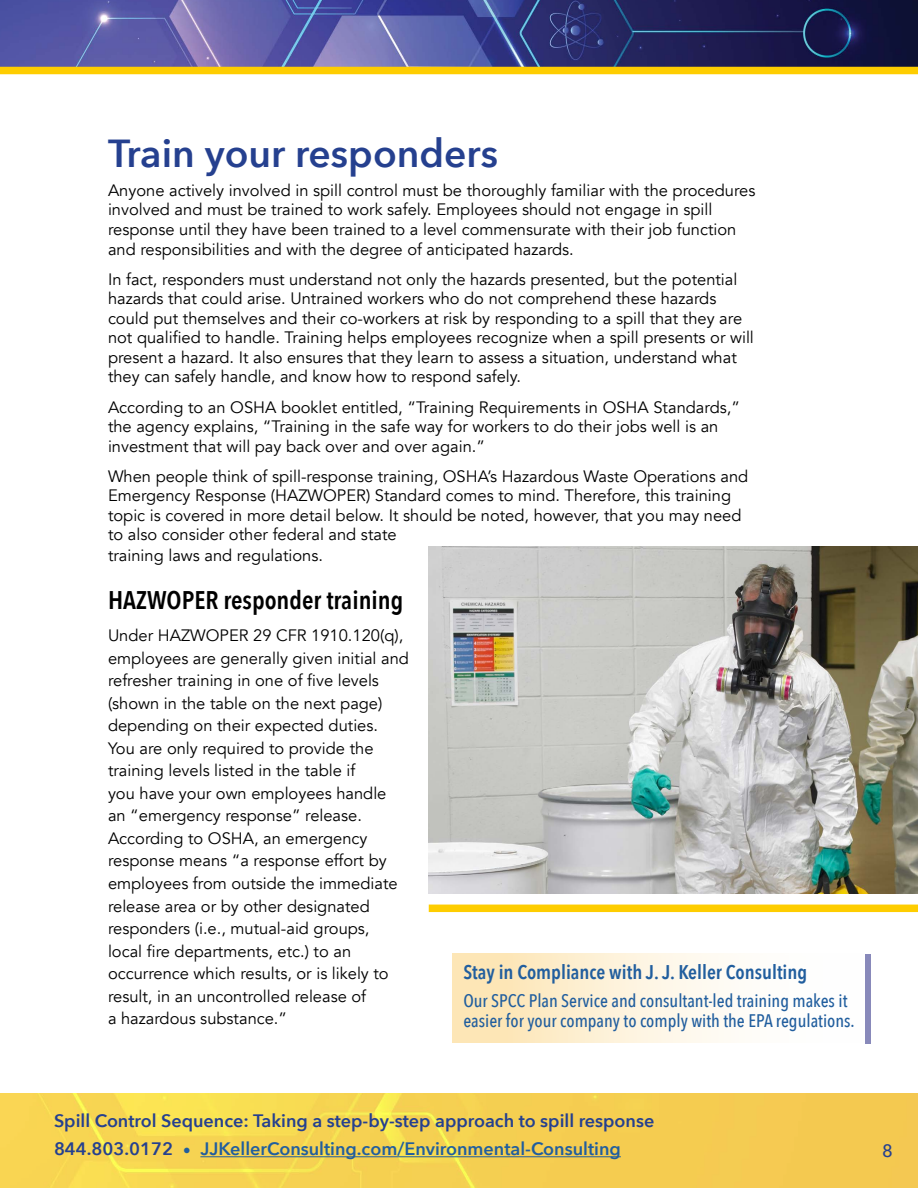
<style>
.page{position:relative;width:918px;height:1188px;background:#fff}
.page>*{position:absolute;margin:0;border:0;box-sizing:border-box;transform-origin:0 0}
.t1{font:600 39px "Avenir Next";color:#25408f}
.t2{font:600 25.5px "Avenir Next Condensed";color:#000}
.t3{font:600 19.8px "Avenir Next Condensed";color:#215e9e}
.t4{font:500 18.15px/19.8px "Avenir Next Condensed";color:#215e9e}
.t5{font:600 18px/28.5px "Avenir Next";color:#25408f}
.t6{font:500 18px "Avenir Next";color:#25408f}
.t7{font:16.5px/22.5px "Avenir";color:#000}
.s1{font-family:"Minion Pro";font-weight:400;font-size:21px;color:#215e9e}
.s2{color:#215e9e}
</style>
<div class="page">
<img style="left:0;top:1094px;width:918px;height:94px">
<img style="left:0;top:0;width:918px;height:67px">
<div style="left:0;top:67px;width:918px;height:7px;background:#fecd00"></div>
<img style="left:429px;top:546px;width:489px;height:347px">
<div style="left:429px;top:905px;width:489px;height:7px;background:#fecd00"></div>
<hr style="left:200px;top:1156px;width:421px;height:1px;background:#215e9e">
<div style="left:452px;top:953px;width:412px;height:90px;background:linear-gradient(to right,#fde5b4,#feffff)"></div>
<div style="left:865px;top:955px;width:6px;height:89px;background:#8889ba"></div>
<h1 class="t1" style="left:108px;top:119px;width:392px">Train your responders</h1>
<p class="t7" style="left:108px;top:181px;width:649px;line-height:19.5px">Anyone actively involved in spill control must be thoroughly familiar with the procedures involved and must be trained to work safely. Employees should not engage in spill response until they have been trained to a level commensurate with their job function and responsibilities and with the degree of anticipated hazards.</p>
<p class="t7" style="left:108px;top:270px;width:647px;line-height:19.5px">In fact, responders must understand not only the hazards presented, but the potential hazards that could arise. Untrained workers who do not comprehend these hazards could put themselves and their co-workers at risk by responding to a spill that they are not qualified to handle. Training helps employees recognize when a spill presents or will present a hazard. It also ensures that they learn to assess a situation, understand what they can safely handle, and know how to respond safely.</p>
<p class="t7" style="left:108px;top:397px;width:633px;line-height:19.5px">According to an OSHA booklet entitled, “Training Requirements in OSHA Standards,” the agency explains, “Training in the safe way for workers to do their jobs well is an investment that will pay back over and over again.”</p>
<p class="t7" style="left:108px;top:467px;width:642px;line-height:19.5px">When people think of spill-response training, OSHA’s Hazardous Waste Operations and Emergency Response (HAZWOPER) Standard comes to mind. Therefore, this training topic is covered in more detail below. It should be noted, however, that you may need to also consider other federal and state</p>
<p class="t7" style="left:108px;top:545px;width:217px">training laws and regulations.</p>
<h2 class="t2" style="left:108px;top:578px;width:297px">HAZWOPER responder training</h2>
<p class="t7" style="left:108px;top:625px;width:302px">Under HAZWOPER 29 CFR 1910.120(q), employees are generally given initial and refresher training in one of five levels (shown in the table on the next page) depending on their expected duties.<br>You are only required to provide the training levels listed in the table if<br>you have your own employees handle<br>an “emergency response” release.<br>According to OSHA, an emergency response means “a response effort by employees from outside the immediate release area or by other designated responders (i.e., mutual-aid groups,<br>local fire departments, etc.) to an occurrence which results, or is likely to result, in an uncontrolled release of<br>a hazardous substance.”</p>
<p class="t3" style="left:463px;top:955px;width:345px">Stay in Compliance with J. J. Keller Consulting</p>
<p class="t4" style="left:463px;top:990px;width:393px">Our SPCC Plan Service and consultant-led training makes it easier for your company to comply with the EPA regulations.</p>
<p class="t5" style="left:54px;top:1106px;width:602px">Spill Control Sequence: Taking a step-by-step approach to spill response<br>844.803.0172 <span class="s1">•</span> <span class="s2">JJKellerConsulting.com/Environmental-Consulting</span></p>
<p class="t6" style="left:882px;top:1135px;width:12px">8</p>
</div>
